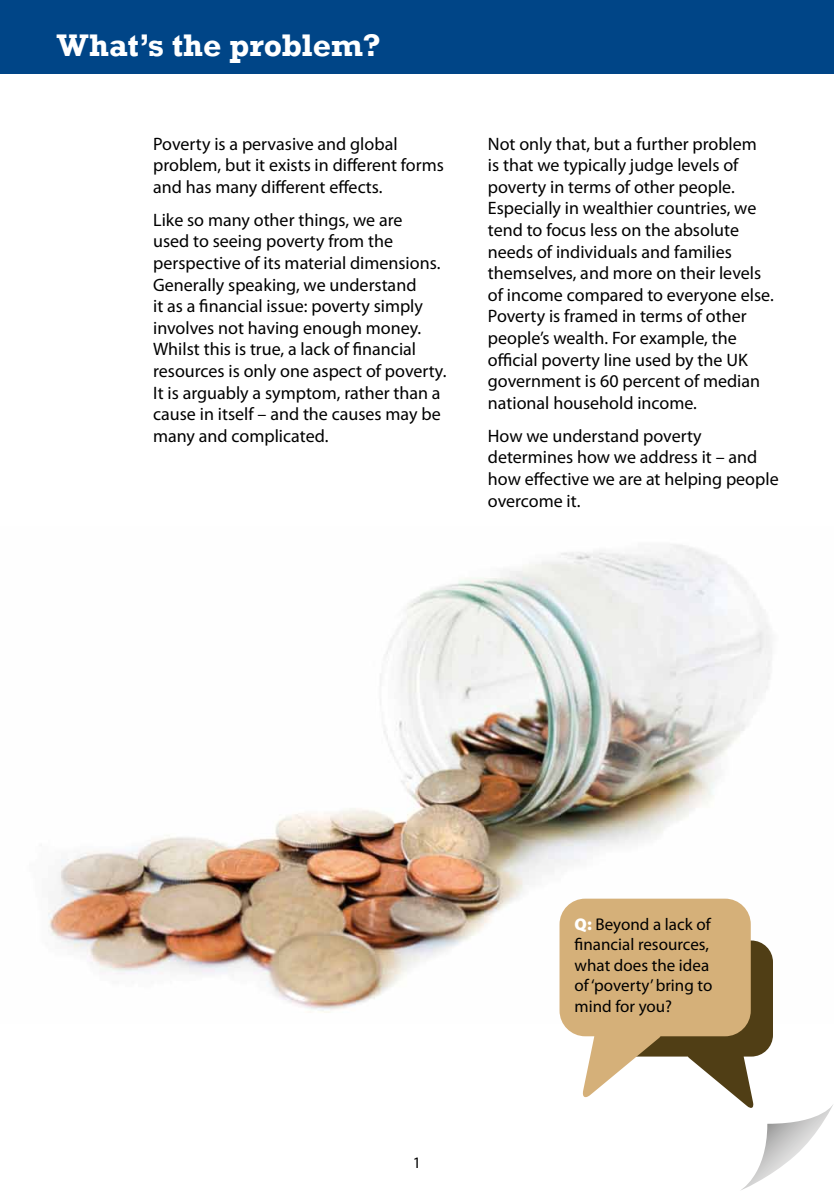
<style>
.page{position:relative;width:834px;height:1191px;background:#fff}
.page>*{position:absolute;margin:0;border:0;box-sizing:border-box;transform-origin:0 0}
.t1{font:700 32px "Rockwell";color:#fff}
.t2{font:18px/21.6px "Myriad Pro";color:#000}
.t3{font:17px/20.4px "Myriad Pro";color:#000}
.t4{font:16px "Myriad Pro";color:#000}
.s1{font-weight:900;color:#fff}
</style>
<div class="page">
<div style="left:0;top:0;width:833px;height:74px;background:#004587"></div>
<img style="left:48px;top:544px;width:724px;height:469px">
<svg style="left:559px;top:898px;width:274px;height:292px"></svg>
<h1 class="t1" style="left:57px;top:26px;width:325px">What’s the problem?</h1>
<p class="t2" style="left:153px;top:132px;width:292px">Poverty is a pervasive and global problem, but it exists in different forms and has many different effects.</p>
<p class="t2" style="left:153px;top:209px;width:295px">Like so many other things, we are<br>used to seeing poverty from the perspective of its material dimensions.<br>Generally speaking, we understand<br>it as a financial issue: poverty simply involves not having enough money.<br>Whilst this is true, a lack of financial resources is only one aspect of poverty.<br>It is arguably a symptom, rather than a cause in itself – and the causes may be many and complicated.</p>
<p class="t2" style="left:488px;top:132px;width:287px">Not only that, but a further problem<br>is that we typically judge levels of poverty in terms of other people.<br>Especially in wealthier countries, we tend to focus less on the absolute needs of individuals and families themselves, and more on their levels of income compared to everyone else.<br>Poverty is framed in terms of other people’s wealth. For example, the official poverty line used by the UK government is 60 percent of median national household income.</p>
<p class="t2" style="left:488px;top:425px;width:292px">How we understand poverty determines how we address it – and how effective we are at helping people overcome it.</p>
<p class="t4" style="left:413px;top:1152px;width:10px">1</p>
<p class="t3" style="left:574px;top:913px;width:139px"><span class="s1">Q:</span> Beyond a lack of financial resources, what does the idea of ‘poverty’ bring to mind for you?</p>
</div>
